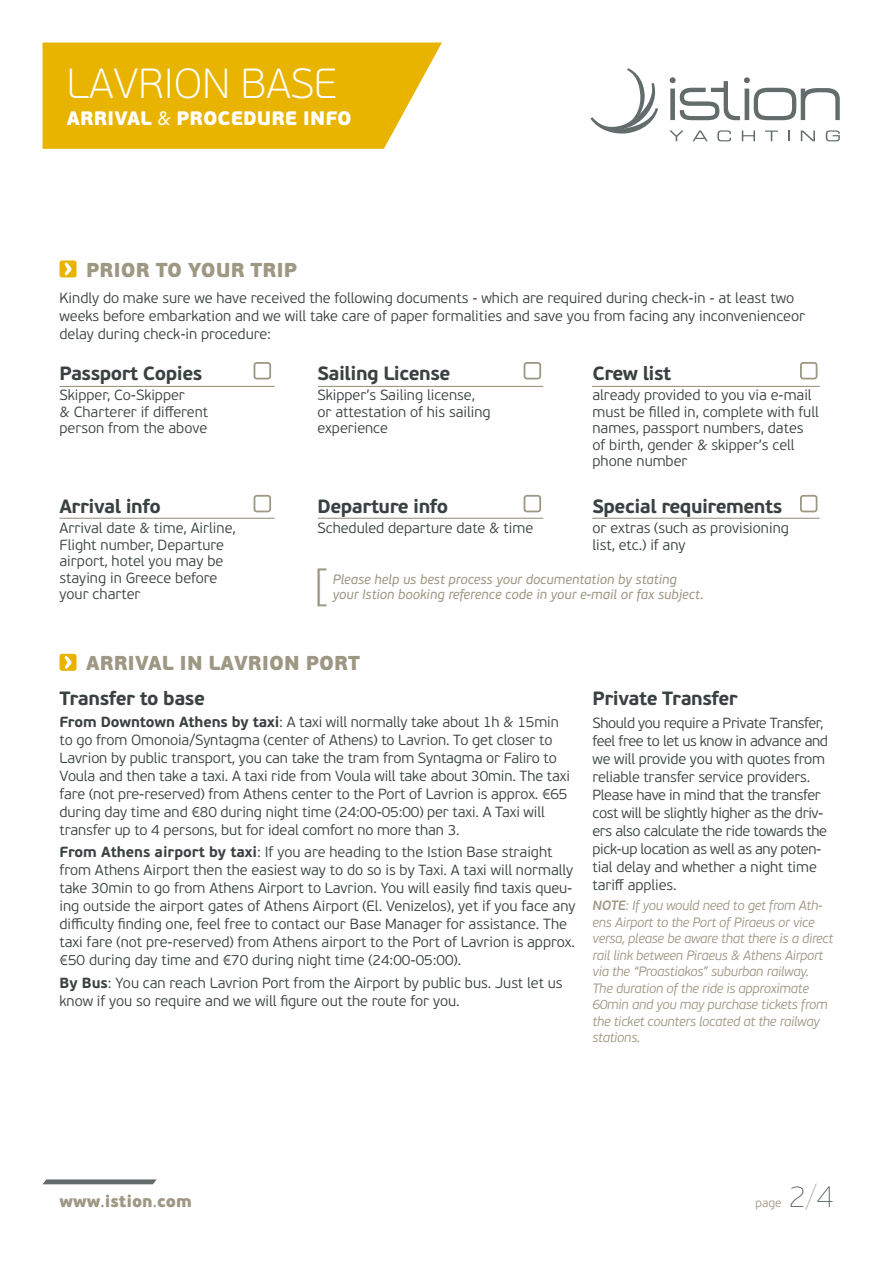
<style>
.page{position:relative;width:893px;height:1263px;background:#fff}
.page>*{position:absolute;margin:0;border:0;box-sizing:border-box;transform-origin:0 0}
.t1{font:100 48px "PF Beau Sans Pro";color:#9d9783}
.t2{font:100 42px "PF Beau Sans Pro";color:#fff}
.t3{font:30px "PF Beau Sans Pro X Thin";color:#3a4241}
.t4{font:900 20.1px "PF Beau Sans Pro";color:#9d9783}
.t5{font:900 19.5px "PF Beau Sans Pro";color:#fff}
.t6{font:700 19.2px "PF Beau Sans Pro";letter-spacing:-.025em;color:#3a4241}
.t7{font:900 16.5px "PF Beau Sans Pro";color:#9d9783}
.t8{font:300 14.7px/18px "PF Beau Sans Pro";color:#3a4241}
.t9{font:300 14.7px/18px "PF Beau Sans Pro";letter-spacing:-.025em;color:#3a4241}
.t10{font:italic 300 13.5px/16.5px "PF Beau Sans Pro";letter-spacing:-.015em;color:#9d9783}
.t11{font:italic 13.5px "PF Beau Sans Pro";color:#9d9783}
.t12{font:300 12px "PF Beau Sans Pro";color:#9d9783}
.s1{font-weight:400}
.s2{font-weight:700}
.s3{font-weight:600}
.s4{color:#9d9783}
</style>
<div class="page">
<svg style="left:590px;top:68px;width:68px;height:66px"></svg>
<svg style="left:670px;top:77px;width:170px;height:43px"></svg>
<svg style="left:670px;top:131px;width:13px;height:10px"></svg>
<svg style="left:692px;top:131px;width:16px;height:10px"></svg>
<svg style="left:717px;top:130px;width:14px;height:11px"></svg>
<svg style="left:742px;top:131px;width:13px;height:10px"></svg>
<svg style="left:765px;top:131px;width:13px;height:10px"></svg>
<svg style="left:788px;top:131px;width:2px;height:10px"></svg>
<svg style="left:801px;top:131px;width:14px;height:10px"></svg>
<svg style="left:826px;top:130px;width:14px;height:11px"></svg>
<svg style="left:43px;top:43px;width:399px;height:106px;background:#eab913"></svg>
<div style="left:60px;top:654px;width:17px;height:17px;background:#e9b400;border-radius:2px"></div>
<svg style="left:64px;top:656px;width:8px;height:13px"></svg>
<svg style="left:43px;top:1179px;width:114px;height:5px"></svg>
<div style="left:60px;top:260px;width:17px;height:17px;background:#e9b400;border-radius:2px"></div>
<svg style="left:64px;top:262px;width:8px;height:14px"></svg>
<svg style="left:254px;top:362px;width:17px;height:17px"></svg>
<svg style="left:524px;top:362px;width:17px;height:17px"></svg>
<svg style="left:800px;top:362px;width:17px;height:17px"></svg>
<svg style="left:254px;top:495px;width:17px;height:17px"></svg>
<svg style="left:524px;top:495px;width:17px;height:17px"></svg>
<svg style="left:800px;top:495px;width:17px;height:17px"></svg>
<hr style="left:60px;top:386px;width:215px;height:1px;background:#9d9783">
<hr style="left:60px;top:518px;width:215px;height:1px;background:#9d9783">
<hr style="left:318px;top:386px;width:225px;height:1px;background:#9d9783">
<hr style="left:318px;top:518px;width:225px;height:1px;background:#9d9783">
<hr style="left:592px;top:386px;width:228px;height:1px;background:#9d9783">
<hr style="left:592px;top:518px;width:228px;height:1px;background:#9d9783">
<h2 class="t2" style="left:67px;top:60px;width:271px">LAVRION BASE</h2>
<h3 class="t5" style="left:67px;top:105px;width:286px">ARRIVAL <span class="s1">&amp;</span> PROCEDURE INFO</h3>
<h3 class="t4" style="left:86px;top:257px;width:213px">PRIOR TO YOUR TRIP</h3>
<p class="t8" style="left:60px;top:289px;width:747px">Kindly do make sure we have received the following documents - which are required during check-in - at least two weeks before embarkation and we will take care of paper formalities and save you from facing any inconvenience or delay during check-in procedure:</p>
<h3 class="t6" style="left:60px;top:361px;width:144px">Passport Copies</h3>
<p class="t8" style="left:60px;top:387px;width:149px;line-height:16.5px">Skipper, Co-Skipper<br>&amp; Charterer if different person from the above</p>
<h3 class="t6" style="left:317px;top:361px;width:134px">Sailing License</h3>
<p class="t8" style="left:317px;top:387px;width:175px;line-height:16.5px">Skipper’s Sailing license, or attestation of his sailing experience</p>
<h3 class="t6" style="left:592px;top:361px;width:80px">Crew list</h3>
<p class="t8" style="left:592px;top:387px;width:228px;line-height:16.5px">already provided to you via e-mail must be filled in, complete with full names, passport numbers, dates of birth, gender &amp; skipper’s cell phone number</p>
<h3 class="t6" style="left:592px;top:494px;width:191px">Special requirements</h3>
<p class="t8" style="left:592px;top:520px;width:193px;line-height:16.5px">or extras (such as provisioning list, etc.) if any</p>
<p class="t11" style="left:333px;top:572px;width:345px">Please help us best process your documentation by stating</p>
<h3 class="t6" style="left:60px;top:494px;width:103px">Arrival info</h3>
<p class="t8" style="left:60px;top:520px;width:175px;line-height:16.5px">Arrival date &amp; time, Airline,<br>Flight number, Departure airport, hotel you may be staying in Greece before your charter</p>
<h3 class="t6" style="left:317px;top:494px;width:132px">Departure info</h3>
<p class="t8" style="left:317px;top:519px;width:217px">Scheduled departure date &amp; time</p>
<h1 class="t1" style="left:314px;top:559px;width:15px">[</h1>
<p class="t11" style="left:333px;top:587px;width:372px">your Istion booking reference code in your e-mail or fax subject.</p>
<h3 class="t4" style="left:86px;top:650px;width:275px">ARRIVAL IN LAVRION PORT</h3>
<h3 class="t6" style="left:60px;top:686px;width:147px">Transfer to base</h3>
<p class="t8" style="left:60px;top:713px;width:512px"><span class="s2">From Downtown Athens by taxi</span>: A taxi will normally take about 1h &amp; 15min to go from Omonoia/Syntagma (center of Athens) to Lavrion. To get closer to Lavrion by public transport, you can take the tram from Syntagma or Faliro to Voula and then take a taxi. A taxi ride from Voula will take about 30min. The taxi fare (not pre-reserved) from Athens center to the Port of Lavrion is approx. €65 during day time and €80 during night time (24:00-05:00) per taxi. A Taxi will transfer up to 4 persons, but for ideal comfort no more than 3.</p>
<p class="t8" style="left:60px;top:844px;width:517px"><span class="s2">From Athens airport by taxi</span>: If you are heading to the Istion Base straight from Athens Airport then the easiest way to do so is by Taxi. A taxi will normally take 30min to go from Athens Airport to Lavrion. You will easily find taxis queu&shy;ing outside the airport gates of Athens Airport (El. Venizelos), yet if you face any difficulty finding one, feel free to contact our Base Manager for assistance. The taxi fare (not pre-reserved) from Athens airport to the Port of Lavrion is approx. €50 during day time and €70 during night time (24:00-05:00).</p>
<p class="t8" style="left:60px;top:974px;width:504px"><span class="s2">By Bus</span>: You can reach Lavrion Port from the Airport by public bus. Just let us know if you so require and we will figure out the route for you.</p>
<h3 class="t6" style="left:592px;top:687px;width:147px">Private Transfer</h3>
<p class="t9" style="left:592px;top:714px;width:237px">Should you require a Private Transfer, feel free to let us know in advance and we will provide you with quotes from reliable transfer service providers.<br>Please have in mind that the transfer cost will be slightly higher as the driv&shy;ers also calculate the ride towards the pick-up location as well as any poten&shy;tial delay and whether a night time tariff applies.</p>
<p class="t10" style="left:592px;top:898px;width:242px"><span class="s3">NOTE</span>: If you would need to get from Ath&shy;ens Airport to the Port of Piraeus or vice versa, please be aware that there is a direct rail link between Piraeus &amp; Athens Airport via the “Proastiakos” suburban railway.<br>The duration of the ride is approximate 60min and you may purchase tickets from the ticket counters located at the railway stations.</p>
<p class="t7" style="left:60px;top:1190px;width:134px">www<span class="s1">.</span>istion<span class="s1">.</span>com</p>
<p class="t12" style="left:755px;top:1196px;width:27px">page</p>
<h3 class="t3" style="left:789px;top:1179px;width:46px">2<span class="s4">/</span>4</h3>
</div>
